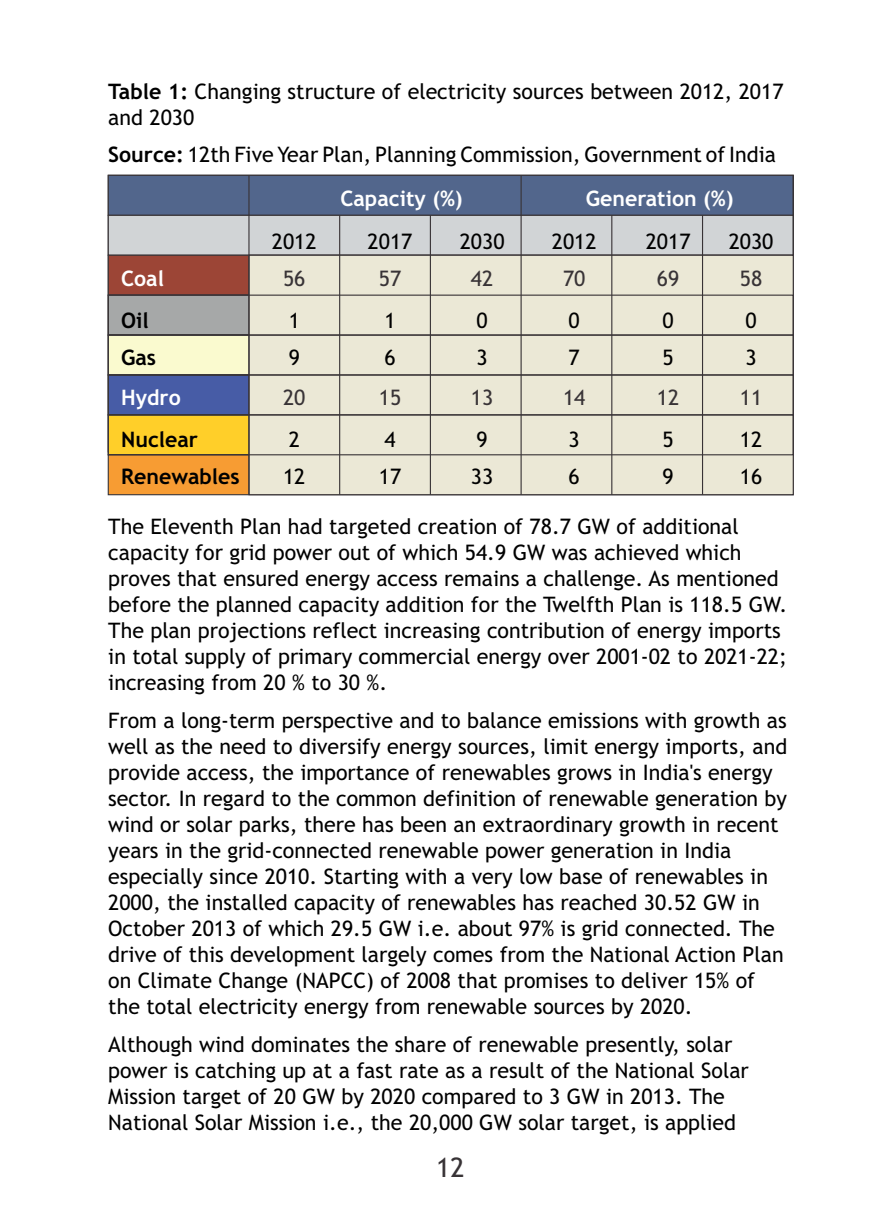
<style>
.page{position:relative;width:891px;height:1215px;background:#fff}
.page>*{position:absolute;margin:0;border:0;box-sizing:border-box;transform-origin:0 0}
.t1{font:27px "Trebuchet MS";color:#383336}
.t2{font:21.38px/26.1px "Trebuchet MS";color:#000}
.t3{font:700 21.38px "Trebuchet MS";color:#fff}
.t4{font:21.38px "Trebuchet MS";color:#383336}
.t5{font:700 21.38px "Trebuchet MS";color:#000}
.s1{font-weight:700}
</style>
<div class="page">
<svg style="left:107px;top:174px;width:687px;height:322px;background:#9f9996"></svg>
<div style="left:248px;top:254px;width:546px;height:242px;background:#ebe8d6"></div>
<hr style="left:339px;top:215px;width:1px;height:280px;background:#383336">
<hr style="left:430px;top:215px;width:1px;height:280px;background:#383336">
<hr style="left:521px;top:175px;width:1px;height:320px;background:#383336">
<hr style="left:611px;top:215px;width:1px;height:280px;background:#383336">
<hr style="left:702px;top:215px;width:1px;height:280px;background:#383336">
<hr style="left:248px;top:175px;width:2px;height:320px;background:#383336">
<div style="left:108px;top:295px;width:686px;height:41px;border:1px solid #383336"></div>
<div style="left:108px;top:335px;width:686px;height:41px;border:1px solid #383336"></div>
<div style="left:108px;top:374px;width:686px;height:41px;border:1px solid #383336"></div>
<div style="left:108px;top:414px;width:686px;height:41px;border:1px solid #383336"></div>
<p class="t2" style="left:108px;top:80px;width:677px"><span class="s1">Table 1:</span> Changing structure of electricity sources between 2012, 2017 and 2030</p>
<p class="t2" style="left:108px;top:143px;width:669px"><span class="s1">Source:</span> 12th Five Year Plan, Planning Commission, Government of India</p>
<p class="t3" style="left:341px;top:191px;width:124px">Capacity (%)</p>
<p class="t3" style="left:586px;top:191px;width:149px">Generation (%)</p>
<p class="t3" style="left:121px;top:270px;width:44px">Coal</p>
<p class="t2" style="left:272px;top:230px;width:46px">2012</p>
<p class="t2" style="left:368px;top:230px;width:46px">2017</p>
<p class="t2" style="left:460px;top:230px;width:46px">2030</p>
<p class="t2" style="left:552px;top:230px;width:46px">2012</p>
<p class="t2" style="left:646px;top:230px;width:46px">2017</p>
<p class="t2" style="left:729px;top:230px;width:46px">2030</p>
<p class="t4" style="left:283px;top:270px;width:24px">56</p>
<p class="t4" style="left:379px;top:270px;width:24px">57</p>
<p class="t4" style="left:471px;top:270px;width:24px">42</p>
<p class="t4" style="left:563px;top:270px;width:24px">70</p>
<p class="t4" style="left:657px;top:270px;width:24px">69</p>
<p class="t4" style="left:740px;top:270px;width:24px">58</p>
<p class="t5" style="left:121px;top:312px;width:29px">Oil</p>
<p class="t2" style="left:289px;top:309px;width:13px">1</p>
<p class="t2" style="left:384px;top:309px;width:13px">1</p>
<p class="t2" style="left:477px;top:309px;width:13px">0</p>
<p class="t2" style="left:569px;top:309px;width:13px">0</p>
<p class="t2" style="left:663px;top:309px;width:13px">0</p>
<p class="t2" style="left:745px;top:309px;width:13px">0</p>
<p class="t5" style="left:121px;top:350px;width:36px">Gas</p>
<p class="t2" style="left:289px;top:347px;width:13px">9</p>
<p class="t2" style="left:384px;top:347px;width:13px">6</p>
<p class="t2" style="left:477px;top:347px;width:13px">3</p>
<p class="t2" style="left:569px;top:347px;width:13px">7</p>
<p class="t2" style="left:663px;top:347px;width:13px">5</p>
<p class="t2" style="left:745px;top:347px;width:13px">3</p>
<p class="t3" style="left:121px;top:389px;width:61px">Hydro</p>
<p class="t4" style="left:283px;top:389px;width:24px">20</p>
<p class="t4" style="left:379px;top:389px;width:24px">15</p>
<p class="t4" style="left:471px;top:389px;width:24px">13</p>
<p class="t4" style="left:563px;top:389px;width:24px">14</p>
<p class="t4" style="left:657px;top:389px;width:24px">12</p>
<p class="t4" style="left:740px;top:389px;width:24px">11</p>
<p class="t5" style="left:121px;top:431px;width:78px">Nuclear</p>
<p class="t2" style="left:289px;top:429px;width:13px">2</p>
<p class="t2" style="left:384px;top:429px;width:13px">4</p>
<p class="t2" style="left:477px;top:429px;width:13px">9</p>
<p class="t2" style="left:569px;top:429px;width:13px">3</p>
<p class="t2" style="left:663px;top:429px;width:13px">5</p>
<p class="t2" style="left:740px;top:429px;width:24px">12</p>
<p class="t5" style="left:121px;top:469px;width:120px">Renewables</p>
<p class="t2" style="left:283px;top:466px;width:24px">12</p>
<p class="t2" style="left:379px;top:466px;width:24px">17</p>
<p class="t2" style="left:471px;top:466px;width:24px">33</p>
<p class="t2" style="left:569px;top:466px;width:13px">6</p>
<p class="t2" style="left:663px;top:466px;width:13px">9</p>
<p class="t2" style="left:740px;top:466px;width:24px">16</p>
<p class="t2" style="left:108px;top:515px;width:681px">The Eleventh Plan had targeted creation of 78.7 GW of additional capacity for grid power out of which 54.9 GW was achieved which proves that ensured energy access remains a challenge. As mentioned before the planned capacity addition for the Twelfth Plan is 118.5 GW.<br>The plan projections reflect increasing contribution of energy imports in total supply of primary commercial energy over 2001-02 to 2021-22; increasing from 20 % to 30 %.</p>
<p class="t2" style="left:108px;top:709px;width:681px">From a long-term perspective and to balance emissions with growth as well as the need to diversify energy sources, limit energy imports, and provide access, the importance of renewables grows in India's energy sector. In regard to the common definition of renewable generation by wind or solar parks, there has been an extraordinary growth in recent years in the grid-connected renewable power generation in India especially since 2010. Starting with a very low base of renewables in 2000, the installed capacity of renewables has reached 30.52 GW in October 2013 of which 29.5 GW i.e. about 97% is grid connected. The drive of this development largely comes from the National Action Plan on Climate Change (NAPCC) of 2008 that promises to deliver 15% of the total electricity energy from renewable sources by 2020.</p>
<p class="t2" style="left:108px;top:1033px;width:642px">Although wind dominates the share of renewable presently, solar power is catching up at a fast rate as a result of the National Solar Mission target of 20 GW by 2020 compared to 3 GW in 2013. The National Solar Mission i.e., the 20,000 GW solar target, is applied</p>
<p class="t1" style="left:436px;top:1158px;width:30px">12</p>
</div>
